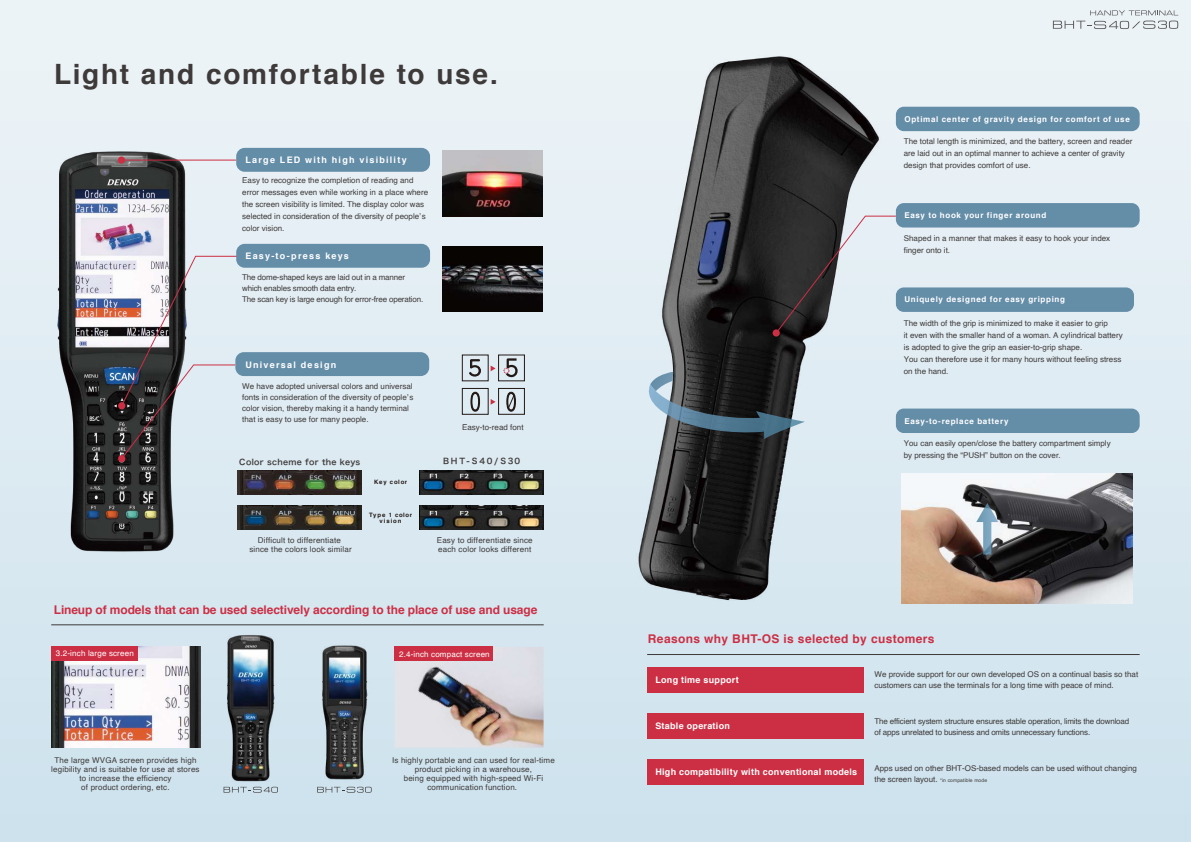
<style>
.page{position:relative;width:1191px;height:842px;background:#fff}
.page>*{position:absolute;margin:0;border:0;box-sizing:border-box;transform-origin:0 0}
.t1{font:700 28px "Helvetica";letter-spacing:.065em;color:#3e3a39}
.t2{font:700 12px "Helvetica";letter-spacing:-.01em;color:#cc2f44}
.t3{font:700 12px "Helvetica";letter-spacing:.03em;color:#cc2f44}
.t4{font:700 9px "Helvetica";letter-spacing:.03em;color:#fff}
.t5{font:700 9px "Helvetica";letter-spacing:.14em;color:#fff}
.t6{font:8px/12px "Helvetica";color:#3e3a39}
.t7{font:8px/9px "Helvetica";letter-spacing:.02em;color:#3e3a39;text-align:center}
.t8{font:8px/11px "Helvetica";letter-spacing:-.02em;color:#3e3a39}
.t9{font:700 8px "Helvetica";letter-spacing:.085em;color:#fff}
.t10{font:8px "Helvetica";letter-spacing:.02em;color:#fff}
.t11{font:8px "Hira Kaku Pro N W6";letter-spacing:.04em;color:#3e3a39}
.t12{font:8px "Hira Kaku Pro N W6";letter-spacing:.205em;color:#3e3a39}
.t13{font:700 6px/6.3px "Helvetica";letter-spacing:.135em;color:#221815;text-align:center}
.t14{font:5px "Helvetica";letter-spacing:.02em;color:#3e3a39}
</style>
<div class="page">
<div style="left:0;top:0;width:1191px;height:842px;background:linear-gradient(to bottom,#edf3f6,#cce0eb)"></div>
<div style="left:647px;top:667px;width:216px;height:25px;background:#cc2f44"></div>
<div style="left:647px;top:713px;width:216px;height:25px;background:#cc2f44"></div>
<div style="left:647px;top:760px;width:216px;height:25px;background:#cc2f44"></div>
<img style="left:0;top:100px;width:270px;height:475px">
<img style="left:593px;top:25px;width:319px;height:626px">
<svg style="left:1090px;top:10px;width:88px;height:5px"></svg>
<svg style="left:1053px;top:21px;width:125px;height:8px"></svg>
<div style="left:118px;top:156px;width:7px;height:8px;background:#cc2f44;border-radius:50%"></div>
<svg style="left:121px;top:256px;width:117px;height:203px;background:#a6a9ae"></svg>
<hr style="left:121px;top:160px;width:115px;height:1px;background:#cc2f44">
<div style="left:118px;top:402px;width:7px;height:7px;background:#cc2f44;border-radius:50%"></div>
<div style="left:118px;top:455px;width:7px;height:7px;background:#cc2f44;border-radius:50%"></div>
<hr style="left:51px;top:625px;width:493px;height:1px;background:#3e3a39">
<svg style="left:772px;top:329px;width:8px;height:8px"></svg>
<svg style="left:775px;top:216px;width:121px;height:118px;background:#898c90"></svg>
<div style="left:236px;top:244px;width:194px;height:24px;background:#648da8;border-radius:8px"></div>
<img style="left:442px;top:246px;width:100px;height:66px">
<div style="left:236px;top:148px;width:194px;height:24px;background:#648da8;border-radius:8px"></div>
<img style="left:442px;top:150px;width:100px;height:66px">
<div style="left:235px;top:352px;width:194px;height:24px;background:#648da8;border-radius:8px"></div>
<img style="left:420px;top:471px;width:123px;height:23px">
<img style="left:420px;top:505px;width:123px;height:24px">
<img style="left:238px;top:471px;width:123px;height:23px">
<img style="left:238px;top:505px;width:123px;height:24px">
<img style="left:901px;top:473px;width:231px;height:131px">
<svg style="left:639px;top:372px;width:166px;height:67px;background:#566269"></svg>
<svg style="left:224px;top:789px;width:54px;height:4px"></svg>
<img style="left:196px;top:616px;width:108px;height:173px">
<img style="left:51px;top:647px;width:149px;height:101px">
<svg style="left:317px;top:787px;width:54px;height:6px"></svg>
<img style="left:290px;top:612px;width:110px;height:175px">
<div style="left:51px;top:647px;width:87px;height:14px;background:#cc2f44"></div>
<img style="left:394px;top:647px;width:149px;height:101px">
<div style="left:394px;top:647px;width:99px;height:14px;background:#cc2f44"></div>
<hr style="left:647px;top:654px;width:492px;height:1px;background:#3e3a39">
<svg style="left:976px;top:503px;width:22px;height:51px"></svg>
<svg style="left:468px;top:359px;width:13px;height:18px"></svg>
<svg style="left:470px;top:391px;width:10px;height:21px"></svg>
<svg style="left:490px;top:366px;width:5px;height:5px"></svg>
<div style="left:462px;top:388px;width:26px;height:26px;border:1px solid #221815"></div>
<div style="left:498px;top:388px;width:26px;height:26px;border:1px solid #221815"></div>
<svg style="left:490px;top:399px;width:5px;height:6px"></svg>
<svg style="left:506px;top:391px;width:10px;height:21px"></svg>
<svg style="left:504px;top:358px;width:13px;height:19px"></svg>
<div style="left:896px;top:107px;width:243px;height:24px;background:#648da8;border-radius:8px"></div>
<div style="left:896px;top:203px;width:243px;height:24px;background:#648da8;border-radius:8px"></div>
<div style="left:896px;top:287px;width:238px;height:25px;background:#648da8;border-radius:8px"></div>
<div style="left:896px;top:409px;width:243px;height:24px;background:#648da8;border-radius:8px"></div>
<h1 class="t1" style="left:54px;top:52px;width:445px">Light and comfortable to use.</h1>
<p class="t5" style="left:245px;top:153px;width:163px">Large LED with high visibility</p>
<p class="t6" style="left:242px;top:174px;width:187px">Easy to recognize the completion of reading and error messages even while working in a place where the screen visibility is limited. The display color was selected in consideration of the diversity of people’s color vision.</p>
<p class="t5" style="left:245px;top:249px;width:105px">Easy-to-press keys</p>
<p class="t8" style="left:242px;top:272px;width:182px">The dome-shaped keys are laid out in a manner which enables smooth data entry.<br>The scan key is large enough for error-free operation.</p>
<p class="t5" style="left:245px;top:358px;width:92px">Universal design</p>
<p class="t6" style="left:242px;top:380px;width:173px;line-height:11px">We have adopted universal colors and universal fonts in consideration of the diversity of people’s color vision, thereby making it a handy terminal that is easy to use for many people.</p>
<p class="t11" style="left:239px;top:454px;width:122px">Color scheme for the keys</p>
<p class="t7" style="left:249px;top:535px;width:104px">Difficult to differentiate since the colors look similar</p>
<p class="t13" style="left:374px;top:479px;width:35px">Key color</p>
<p class="t13" style="left:369px;top:511px;width:45px">Type 1 color vision</p>
<p class="t6" style="left:462px;top:421px;width:63px">Easy-to-read font</p>
<p class="t12" style="left:443px;top:454px;width:78px">BHT-S40/S30</p>
<p class="t7" style="left:437px;top:535px;width:97px;text-align:left">Easy to differentiate since each color looks different</p>
<h2 class="t2" style="left:54px;top:600px;width:485px">Lineup of models that can be used selectively according to the place of use and usage</h2>
<p class="t10" style="left:56px;top:647px;width:79px">3.2-inch large screen</p>
<p class="t10" style="left:399px;top:648px;width:92px">2.4-inch compact screen</p>
<p class="t7" style="left:51px;top:756px;width:150px">The large WVGA screen provides high legibility and is suitable for use at stores to increase the efficiency<br>of product ordering, etc.</p>
<p class="t7" style="left:392px;top:756px;width:164px">Is highly portable and can used for real-time product picking in a warehouse,<br>being equipped with high-speed Wi-Fi communication function.</p>
<p class="t9" style="left:904px;top:113px;width:227px">Optimal center of gravity design for comfort of use</p>
<p class="t6" style="left:904px;top:136px;width:230px">The total length is minimized, and the battery, screen and reader are laid out in an optimal manner to achieve a center of gravity design that provides comfort of use.</p>
<p class="t9" style="left:904px;top:209px;width:143px">Easy to hook your finger around</p>
<p class="t6" style="left:904px;top:232px;width:208px">Shaped in a manner that makes it easy to hook your index finger onto it.</p>
<p class="t9" style="left:904px;top:293px;width:162px">Uniquely designed for easy gripping</p>
<p class="t6" style="left:904px;top:317px;width:220px">The width of the grip is minimized to make it easier to grip<br>it even with the smaller hand of a woman. A cylindrical battery is adopted to give the grip an easier-to-grip shape.<br>You can therefore use it for many hours without feeling stress on the hand.</p>
<p class="t9" style="left:904px;top:415px;width:106px">Easy-to-replace battery</p>
<p class="t6" style="left:904px;top:438px;width:208px">You can easily open/close the battery compartment simply by pressing the “PUSH” button on the cover.</p>
<h2 class="t3" style="left:648px;top:629px;width:288px">Reasons why BHT-OS is selected by customers</h2>
<p class="t4" style="left:655px;top:673px;width:85px">Long time support</p>
<p class="t4" style="left:655px;top:719px;width:76px">Stable operation</p>
<p class="t4" style="left:655px;top:765px;width:203px">High compatibility with conventional models</p>
<p class="t6" style="left:874px;top:669px;width:265px;line-height:11px">We provide support for our own developed OS on a continual basis so that customers can use the terminals for a long time with peace of mind.</p>
<p class="t8" style="left:874px;top:716px;width:256px">The efficient system structure ensures stable operation, limits the download of apps unrelated to business and omits unnecessary functions.</p>
<p class="t6" style="left:874px;top:763px;width:264px;line-height:11px">Apps used on other BHT-OS-based models can be used without changing the screen layout.</p>
<p class="t14" style="left:940px;top:776px;width:49px">*in compatible mode</p>
</div>
